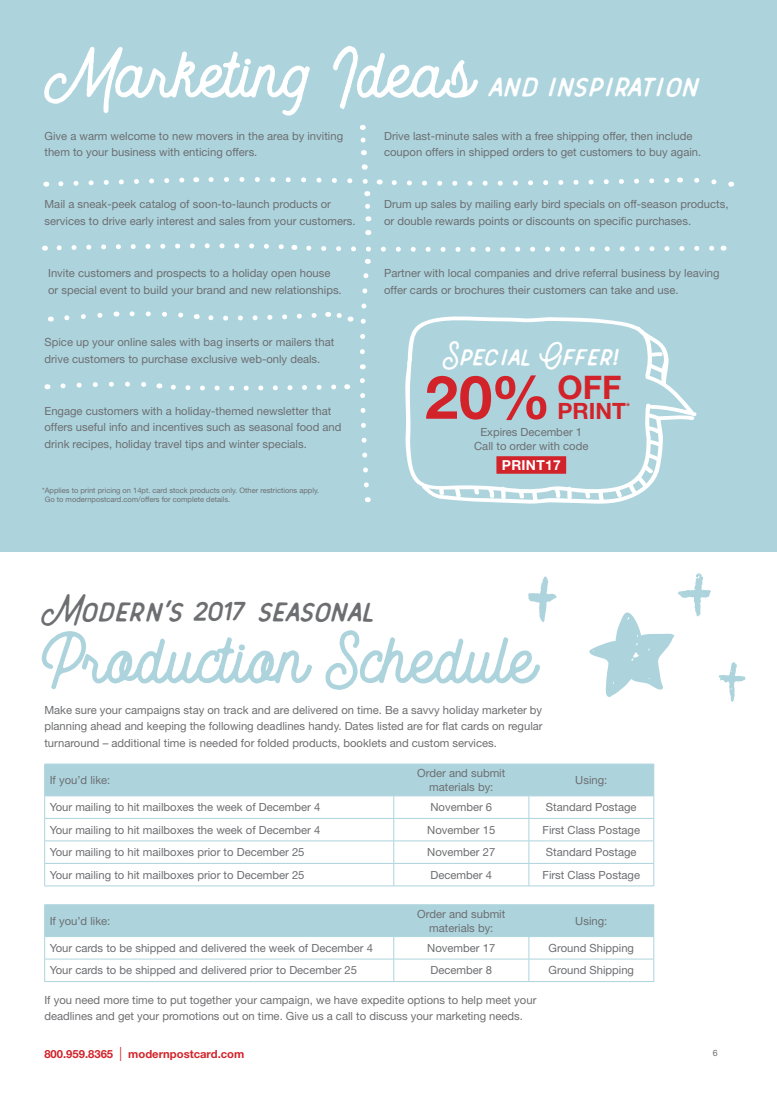
<style>
.page{position:relative;width:777px;height:1103px;background:#fff}
.page>*{position:absolute;margin:0;border:0;box-sizing:border-box;transform-origin:0 0}
.t1{font:700 83.75px "Restless Youth Script";color:#add4dd}
.t2{font:700 83.75px "Restless Youth Script";color:#fff}
.t3{font:700 60px "Helvetica Neue LT Std";color:#d2232a}
.t4{font:700 32.5px "Helvetica Neue LT Std";color:#d2232a}
.t5{font:26.25px "Restless Youth Small Caps";letter-spacing:-.08em;color:#6d6e71}
.t6{font:26.25px "Restless Youth Small Caps";letter-spacing:-.105em;color:#fff}
.t7{font:22.5px "Restless Youth Small Caps";letter-spacing:-.115em;color:#fff}
.t8{font:700 22.5px "Helvetica Neue LT Std";color:#d2232a}
.t9{font:700 13.75px "Helvetica Neue LT Std";letter-spacing:.02em;color:#fff}
.t10{font:13.12px "Helvetica Neue LT Std";color:#d2232a}
.t11{font:11.25px/16.2px "Helvetica Neue LT Std";color:#6d6e71}
.t12{font:700 11.25px "Helvetica Neue LT Std";color:#d2232a}
.t13{font:8.75px "Helvetica Neue LT Std";color:#6d6e71}
.t14{font:7.5px/8.8px "Helvetica Neue LT Std";color:#6d6e71}
.s1{font-weight:400;font-size:14px}
</style>
<div class="page">
<div style="left:0;top:0;width:776px;height:551px;background:#add4dd"></div>
<svg style="left:58px;top:177px;width:139px;height:9px"></svg>
<svg style="left:391px;top:177px;width:289px;height:9px"></svg>
<svg style="left:694px;top:178px;width:37px;height:9px"></svg>
<svg style="left:56px;top:243px;width:239px;height:8px"></svg>
<svg style="left:306px;top:245px;width:417px;height:7px"></svg>
<svg style="left:208px;top:125px;width:172px;height:110px"></svg>
<svg style="left:360px;top:364px;width:9px;height:124px"></svg>
<svg style="left:360px;top:259px;width:11px;height:95px"></svg>
<svg style="left:64px;top:311px;width:53px;height:10px"></svg>
<svg style="left:129px;top:311px;width:68px;height:8px"></svg>
<svg style="left:208px;top:312px;width:143px;height:10px"></svg>
<svg style="left:60px;top:381px;width:100px;height:8px"></svg>
<svg style="left:171px;top:384px;width:176px;height:7px"></svg>
<svg style="left:405px;top:316px;width:292px;height:188px"></svg>
<hr style="left:44px;top:763px;width:349px;height:1px;background:#add4dd">
<hr style="left:393px;top:763px;width:135px;height:1px;background:#add4dd">
<hr style="left:528px;top:763px;width:125px;height:1px;background:#add4dd">
<svg style="left:44px;top:764px;width:610px;height:121px"></svg>
<hr style="left:44px;top:885px;width:349px;height:1px;background:#add4dd">
<hr style="left:393px;top:885px;width:135px;height:1px;background:#add4dd">
<hr style="left:528px;top:885px;width:125px;height:1px;background:#add4dd">
<svg style="left:44px;top:904px;width:610px;height:77px"></svg>
<hr style="left:44px;top:981px;width:349px;height:1px;background:#add4dd">
<hr style="left:393px;top:981px;width:135px;height:1px;background:#add4dd">
<hr style="left:528px;top:981px;width:125px;height:1px;background:#add4dd">
<svg style="left:528px;top:576px;width:28px;height:46px"></svg>
<svg style="left:589px;top:573px;width:121px;height:124px"></svg>
<svg style="left:718px;top:662px;width:27px;height:40px"></svg>
<h1 class="t2" style="left:43px;top:32px;width:432px">Marketing deas</h1>
<p class="t11" style="left:44px;top:127px;width:300px">Give a warm welcome to new movers in the area by inviting them to your business with enticing offers.</p>
<h3 class="t6" style="left:486px;top:71px;width:216px">and inspiration</h3>
<p class="t11" style="left:384px;top:127px;width:318px">Drive last-minute sales with a free shipping offer, then include coupon offers in shipped orders to get customers to buy again.</p>
<p class="t11" style="left:44px;top:196px;width:312px">Mail a sneak-peek catalog of soon-to-launch products or services to drive early interest and sales from your customers.</p>
<p class="t11" style="left:384px;top:196px;width:346px">Drum up sales by mailing early bird specials on off-season products, or double rewards points or discounts on specific purchases.</p>
<p class="t11" style="left:48px;top:265px;width:295px">Invite customers and prospects to a holiday open house or special event to build your brand and new relationships.</p>
<p class="t11" style="left:44px;top:334px;width:291px">Spice up your online sales with bag inserts or mailers that drive customers to purchase exclusive web-only deals.</p>
<p class="t11" style="left:44px;top:403px;width:298px">Engage customers with a holiday-themed newsletter that offers useful info and incentives such as seasonal food and drink recipes, holiday travel tips and winter specials.</p>
<p class="t14" style="left:45px;top:486px;width:276px;text-indent:-3px">*Applies to print pricing on 14pt. card stock products only. Other restrictions apply.<br>Go to modernpostcard.com/offers for complete details.</p>
<p class="t11" style="left:384px;top:265px;width:337px">Partner with local companies and drive referral business by leaving offer cards or brochures their customers can take and use.</p>
<h3 class="t7" style="left:442px;top:344px;width:178px">Special Offer !</h3>
<h3 class="t4" style="left:557px;top:367px;width:65px">OFF</h3>
<h3 class="t8" style="left:557px;top:397px;width:70px">PRINT</h3>
<h2 class="t3" style="left:424px;top:360px;width:127px">20%</h2>
<p class="t10" style="left:625px;top:399px;width:6px">*</p>
<p class="t11" style="left:474px;top:425px;width:116px;line-height:13.8px;text-align:center">Expires December 1<br>Call to order with code</p>
<p class="t9" style="left:501px;top:456px;width:60px">PRINT17</p>
<h3 class="t5" style="left:42px;top:597px;width:334px">Modern’s 2017 seasonal</h3>
<h1 class="t1" style="left:42px;top:617px;width:495px">Production Schedule</h1>
<p class="t11" style="left:44px;top:702px;width:499px;text-align:justify">Make sure your campaigns stay on track and are delivered on time. Be a savvy holiday marketer by planning ahead and keeping the following deadlines handy. Dates listed are for flat cards on regular turnaround – additional time is needed for folded products, booklets and custom services.</p>
<p class="t11" style="left:50px;top:771px;width:62px">If you’d like:</p>
<p class="t11" style="left:417px;top:766px;width:89px;line-height:13.8px;text-align:center">Order and submit materials by:</p>
<p class="t11" style="left:575px;top:771px;width:34px">Using:</p>
<p class="t11" style="left:50px;top:799px;width:272px">Your mailing to hit mailboxes the week of December 4</p>
<p class="t11" style="left:430px;top:799px;width:63px">November 6</p>
<p class="t11" style="left:545px;top:799px;width:92px">Standard Postage</p>
<p class="t11" style="left:50px;top:821px;width:272px">Your mailing to hit mailboxes the week of December 4</p>
<p class="t11" style="left:427px;top:821px;width:69px">November 15</p>
<p class="t11" style="left:542px;top:821px;width:99px">First Class Postage</p>
<p class="t11" style="left:50px;top:844px;width:256px">Your mailing to hit mailboxes prior to December 25</p>
<p class="t11" style="left:427px;top:844px;width:69px">November 27</p>
<p class="t11" style="left:545px;top:844px;width:92px">Standard Postage</p>
<p class="t11" style="left:50px;top:866px;width:256px">Your mailing to hit mailboxes prior to December 25</p>
<p class="t11" style="left:430px;top:866px;width:63px">December 4</p>
<p class="t11" style="left:542px;top:866px;width:99px">First Class Postage</p>
<p class="t11" style="left:50px;top:912px;width:62px">If you’d like:</p>
<p class="t11" style="left:417px;top:906px;width:89px;line-height:13.8px;text-align:center">Order and submit materials by:</p>
<p class="t11" style="left:575px;top:912px;width:34px">Using:</p>
<p class="t11" style="left:50px;top:939px;width:324px">Your cards to be shipped and delivered the week of December 4</p>
<p class="t11" style="left:427px;top:939px;width:69px">November 17</p>
<p class="t11" style="left:548px;top:939px;width:87px">Ground Shipping</p>
<p class="t11" style="left:50px;top:962px;width:309px">Your cards to be shipped and delivered prior to December 25</p>
<p class="t11" style="left:430px;top:962px;width:63px">December 8</p>
<p class="t11" style="left:548px;top:962px;width:87px">Ground Shipping</p>
<p class="t11" style="left:44px;top:991px;width:493px">If you need more time to put together your campaign, we have expedite options to help meet your deadlines and get your promotions out on time. Give us a call to discuss your marketing needs.</p>
<p class="t12" style="left:44px;top:1046px;width:201px">800.959.8365 <span class="s1">|</span> modernpostcard.com</p>
<p class="t13" style="left:712px;top:1047px;width:6px">6</p>
</div>
